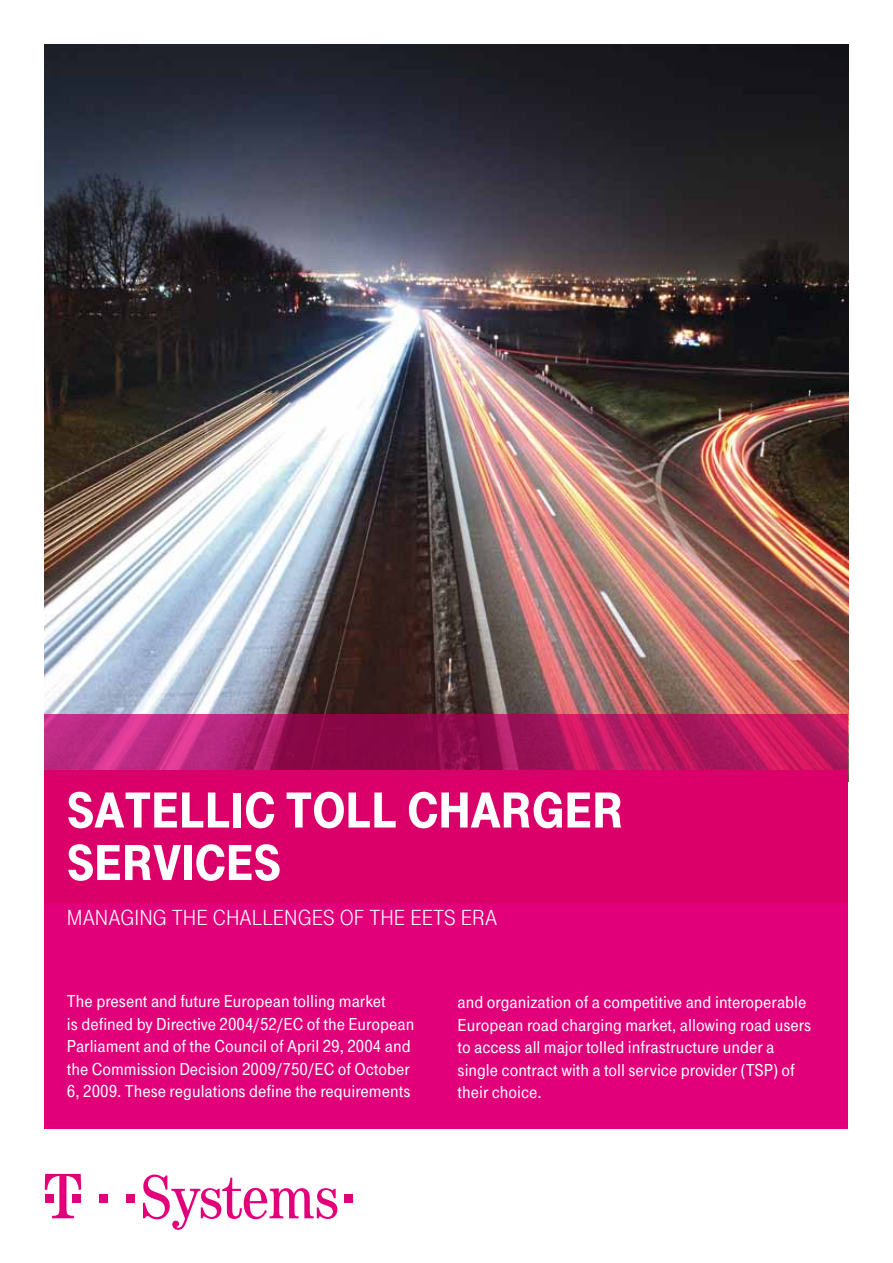
<style>
.page{position:relative;width:893px;height:1263px;background:#fff}
.page>*{position:absolute;margin:0;border:0;box-sizing:border-box;transform-origin:0 0}
.t1{font:900 52.5px/52.5px "Tele Grotesk Headline";color:#fff}
.t2{font:22.5px "Tele Grotesk Headline";color:#fff}
.t3{font:18px/22.5px "Tele Grotesk Halb";color:#fff}
</style>
<div class="page">
<img style="left:45px;top:45px;width:803px;height:669px">
<div style="left:45px;top:770px;width:803px;height:359px;background:#e2007a"></div>
<svg style="left:45px;top:714px;width:803px;height:189px;background:#cd0767"></svg>
<div style="left:99px;top:1194px;width:9px;height:9px;background:#e2007a"></div>
<div style="left:126px;top:1194px;width:9px;height:9px;background:#e2007a"></div>
<svg style="left:45px;top:1174px;width:36px;height:44px"></svg>
<svg style="left:143px;top:1174px;width:194px;height:56px"></svg>
<div style="left:344px;top:1194px;width:9px;height:9px;background:#e2007a"></div>
<h1 class="t1" style="left:67px;top:784px;width:558px">SATELLIC TOLL CHARGER<br>SERVICES</h1>
<p class="t2" style="left:67px;top:905px;width:356px">MANAGING THE CHALLENGES OF THE EETS</p>
<p class="t2" style="left:461px;top:905px;width:38px">ERA</p>
<p class="t3" style="left:67px;top:990px;width:349px">The present and future European tolling market<br>is defined by Directive 2004/52/EC of the European Parliament and of the Council of April 29, 2004 and the Commission Decision 2009/750/EC of October 6, 2009. These regulations define the requirements</p>
<p class="t3" style="left:458px;top:991px;width:355px">and organization of a competitive and interoperable European road charging market, allowing road users to access all major tolled infrastructure under a single contract with a toll service provider (TSP) of their choice.</p>
</div>
